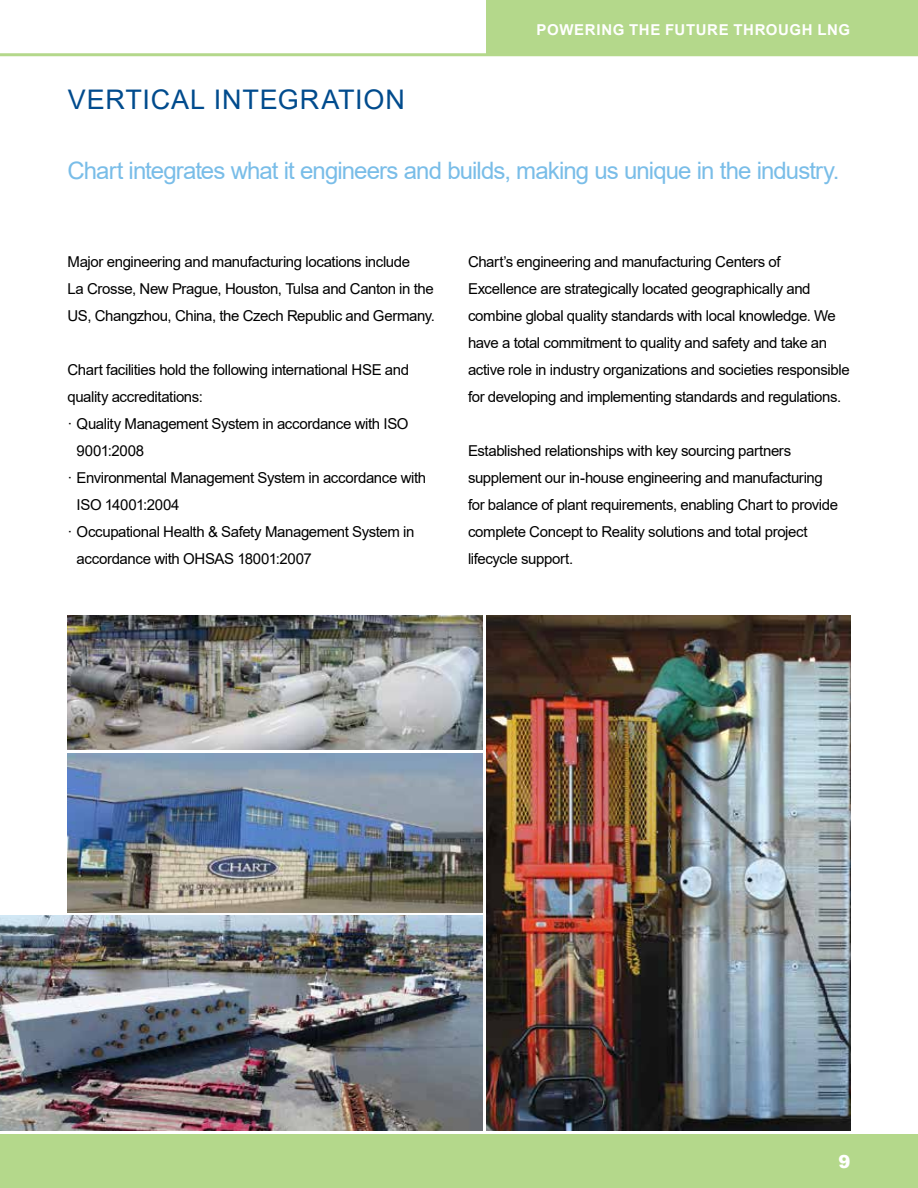
<style>
.page{position:relative;width:918px;height:1188px;background:#fff}
.page>*{position:absolute;margin:0;border:0;box-sizing:border-box;transform-origin:0 0}
.t1{font:27px "Arial";letter-spacing:.03em;color:#004b8d}
.t2{font:24px "Arial";letter-spacing:-.04em;color:#79bde8}
.t3{font:900 18px "Arial";color:#fff}
.t4{font:15px/27px "Arial";letter-spacing:-.025em;color:#000}
.t5{font:700 15px "Arial";letter-spacing:.04em;color:#fff}
</style>
<div class="page">
<div style="left:0;top:1134px;width:918px;height:54px;background:#b4d88b"></div>
<hr style="left:0;top:53px;width:918px;height:3px;background:#b4d88b">
<div style="left:486px;top:0;width:432px;height:55px;background:#b4d88b"></div>
<img style="left:0;top:916px;width:483px;height:214px">
<img style="left:487px;top:616px;width:363px;height:514px">
<img style="left:68px;top:754px;width:415px;height:159px">
<img style="left:68px;top:616px;width:415px;height:134px">
<h1 class="t1" style="left:68px;top:80px;width:339px">VERTICAL INTEGRATION</h1>
<p class="t5" style="left:537px;top:19px;width:315px">POWERING THE FUTURE THROUGH LNG</p>
<h2 class="t2" style="left:68px;top:155px;width:774px">Chart integrates what it engineers and builds, making us unique in the industry.</h2>
<p class="t4" style="left:68px;top:249px;width:369px">Major engineering and manufacturing locations include<br>La Crosse, New Prague, Houston, Tulsa and Canton in the<br>US, Changzhou, China, the Czech Republic and Germany.</p>
<p class="t4" style="left:68px;top:357px;width:343px">Chart facilities hold the following international HSE and</p>
<p class="t4" style="left:68px;top:384px;width:137px">quality accreditations:</p>
<p class="t4" style="left:68px;top:411px;width:343px">· Quality Management System in accordance with ISO</p>
<p class="t4" style="left:77px;top:438px;width:69px">9001:2008</p>
<p class="t4" style="left:68px;top:465px;width:360px">· Environmental Management System in accordance with</p>
<p class="t4" style="left:77px;top:492px;width:104px">ISO 14001:2004</p>
<p class="t4" style="left:68px;top:519px;width:348px">· Occupational Health &amp; Safety Management System in</p>
<p class="t4" style="left:77px;top:546px;width:237px">accordance with OHSAS 18001:2007</p>
<p class="t4" style="left:468px;top:249px;width:383px">Chart’s engineering and manufacturing Centers of Excellence are strategically located geographically and combine global quality standards with local knowledge. We have a total commitment to quality and safety and take an active role in industry organizations and societies responsible for developing and implementing standards and regulations.</p>
<p class="t4" style="left:468px;top:438px;width:372px">Established relationships with key sourcing partners supplement our in-house engineering and manufacturing for balance of plant requirements, enabling Chart to provide complete Concept to Reality solutions and total project lifecycle support.</p>
<p class="t3" style="left:838px;top:1148px;width:14px">9</p>
</div>
